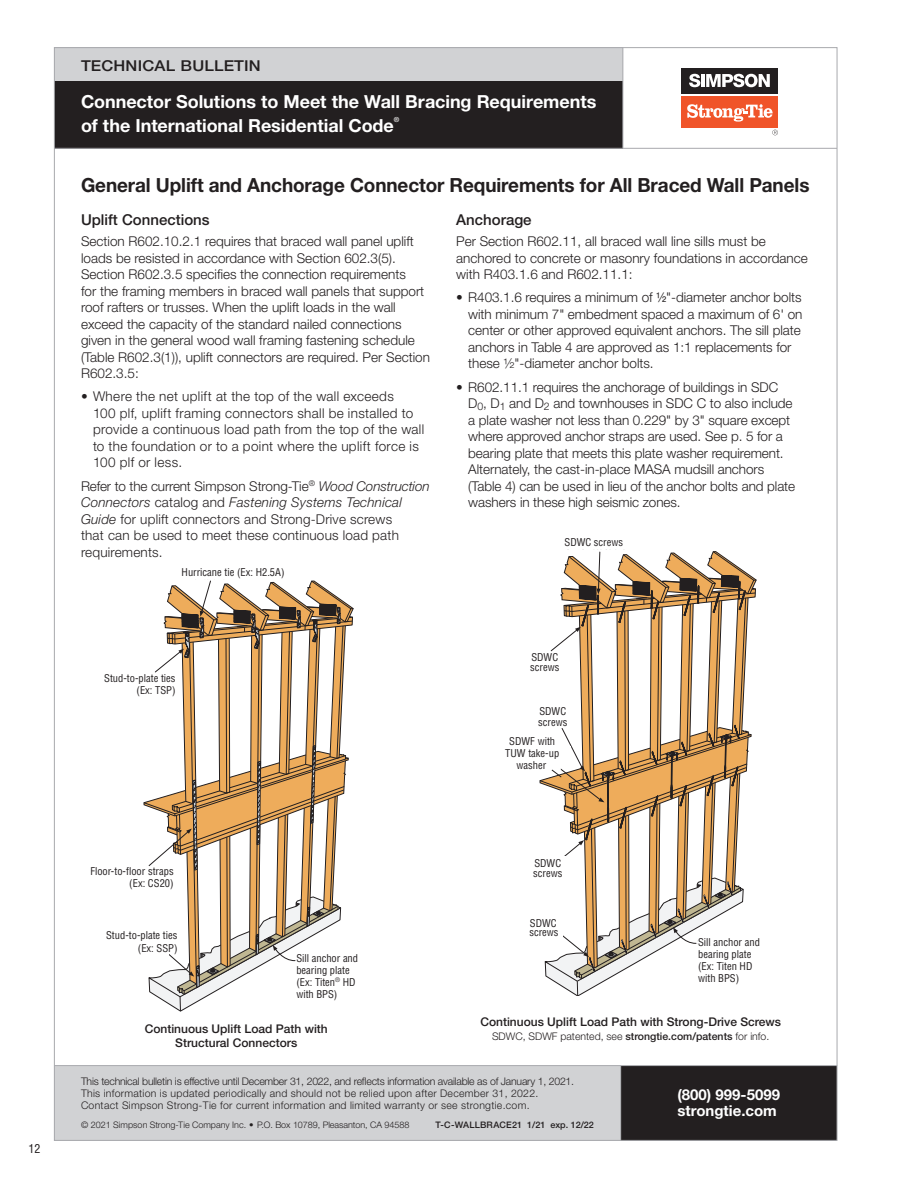
<style>
.page{position:relative;width:918px;height:1188px;background:#fff}
.page>*{position:absolute;margin:0;border:0;box-sizing:border-box;transform-origin:0 0}
.title_case_header{font:700 19.5px "Helvetica Neue LT Std";letter-spacing:-.005em;color:#231f20}
.t1{font:700 18px/24px "Helvetica Neue LT Std";letter-spacing:-.005em;color:#fff}
.t2{font:700 15px/16.5px "Helvetica Neue LT Std";color:#fff}
.t3{font:500 15px "Helvetica Neue LT Std";color:#231f20}
.t4{font:500 15px "Helvetica Neue LT Std";color:#231f20;scale:1.1 1}
.paragraph_body_9_11{font:300 13.5px/16.5px "Helvetica Neue LT Std";color:#231f20}
.bullets_9_11{font:300 13.5px/16.5px "Helvetica Neue LT Std";letter-spacing:.015em;color:#231f20}
.paragraph_body_9_11-2{font:300 13.5px/16.5px "Helvetica Neue LT Std";letter-spacing:.025em;color:#231f20}
.Caption_8_Center{font:500 12px/13.5px "Helvetica Neue LT Std";color:#231f20;text-align:center}
.t5{font:condensed 12px "Helvetica LT Std";color:#231f20}
.Product_Caption{font:300 10.5px/12px "Helvetica Neue LT Std";letter-spacing:.025em;color:#231f20}
.Body_Text{font:condensed 10.5px/12px "Helvetica LT Std";color:#231f20}
.Product_Caption-2{font:300 10.5px "Helvetica Neue LT Std";color:#231f20}
.Footnote{font:condensed 10.5px/12px "Helvetica LT Std";color:#231f20;text-align:center}
.t6{font:300 9px "Helvetica Neue LT Std";color:#231f20}
.t7{font:500 9px "Helvetica Neue LT Std";letter-spacing:.02em;color:#231f20}
.t8{font:condensed 7.35px/8.2px "Helvetica LT Std";color:#231f20;text-align:center}
.t9{font:condensed 7.05px/7.9px "Helvetica Neue LT Std";color:#231f20;text-align:center}
.t10{font:500 7.05px "Helvetica Neue LT Std";color:#fff}
.s1{font-family:"Helvetica LT Std Ultra Comp";font-weight:400}
.s2{font-style:italic}
.s3{font-family:"Helvetica LT Std Fractions";font-weight:400}
.s4{font-weight:500}
</style>
<div class="page">
<div style="left:621px;top:1066px;width:216px;height:74px;background:#231f20"></div>
<div style="left:54px;top:1066px;width:567px;height:74px;background:#d1d2d4"></div>
<hr style="left:54px;top:1065px;width:783px;height:1px;background:#a8a9ad">
<hr style="left:620px;top:1066px;width:1px;height:75px;background:#a8a9ad">
<div style="left:54px;top:48px;width:569px;height:100px;background:#d1d2d4"></div>
<div style="left:54px;top:81px;width:569px;height:67px;background:#231f20"></div>
<hr style="left:622px;top:48px;width:1px;height:100px;background:#a8a9ad">
<hr style="left:54px;top:148px;width:783px;height:1px;background:#a8a9ad">
<div style="left:682px;top:96px;width:96px;height:32px;background:#f05429"></div>
<div style="left:682px;top:68px;width:96px;height:25px;background:#231f20"></div>
<svg style="left:689px;top:74px;width:11px;height:13px"></svg>
<hr style="left:701px;top:74px;width:4px;height:13px;background:#fff">
<svg style="left:706px;top:74px;width:64px;height:13px"></svg>
<svg style="left:687px;top:104px;width:86px;height:18px"></svg>
<svg style="left:772px;top:130px;width:6px;height:5px"></svg>
<svg style="left:143px;top:580px;width:210px;height:431px"></svg>
<div style="left:77px;top:868px;width:97px;height:38px;background:#fff"></div>
<div style="left:114px;top:665px;width:40px;height:22px;background:#fff"></div>
<div style="left:92px;top:674px;width:84px;height:32px;background:#fff"></div>
<svg style="left:539px;top:551px;width:217px;height:445px"></svg>
<p class="t5" style="left:28px;top:1141px;width:13px">12</p>
<p class="t4" style="left:81px;top:57px;width:165px">TECHNICAL BULLETIN</p>
<p class="t1" style="left:81px;top:89px;width:517px">Connector Solutions to Meet the Wall Bracing Requirements of the International Residential Code</p>
<p class="t10" style="left:394px;top:115px;width:7px">®</p>
<p class="title_case_header" style="left:81px;top:173px;width:730px">General Uplift and Anchorage Connector Requirements for All Braced Wall Panels</p>
<p class="t3" style="left:81px;top:211px;width:130px">Uplift Connections</p>
<p class="paragraph_body_9_11" style="left:81px;top:233px;width:350px">Section R602.10.2.1 requires that braced wall panel uplift loads be resisted in accordance with Section 602.3(5).<br>Section R602.3.5 specifies the connection requirements<br>for the framing members in braced wall panels that support roof rafters or trusses. When the uplift loads in the wall exceed the capacity of the standard nailed connections given in the general wood wall framing fastening schedule (Table R602.3(1)), uplift connectors are required. Per Section R602.3.5:</p>
<p class="paragraph_body_9_11-2" style="left:93px;top:388px;width:333px;text-indent:-12px"><span class="s1">•</span> Where the net uplift at the top of the wall exceeds<br>100 plf, uplift framing connectors shall be installed to provide a continuous load path from the top of the wall to the foundation or to a point where the uplift force is 100 plf or less.</p>
<p class="bullets_9_11" style="left:81px;top:477px;width:350px">Refer to the current Simpson Strong-Tie<sup>®</sup> <span class="s2">Wood Construction Connectors</span> catalog and <span class="s2">Fastening Systems Technical Guide</span> for uplift connectors and Strong-Drive screws<br>that can be used to meet these continuous load path requirements.</p>
<p class="Body_Text" style="left:182px;top:566px;width:104px">Hurricane tie (Ex: H2.5A)</p>
<p class="t9" style="left:191px;top:572px;width:36px">Hurricane Tie</p>
<p class="t3" style="left:456px;top:211px;width:77px">Anchorage</p>
<p class="paragraph_body_9_11" style="left:456px;top:233px;width:353px">Per Section R602.11, all braced wall line sills must be anchored to concrete or masonry foundations in accordance with R403.1.6 and R602.11.1:</p>
<p class="paragraph_body_9_11" style="left:468px;top:289px;width:336px;text-indent:-12px"><span class="s1">•</span> R403.1.6 requires a minimum of <span class="s3">1/2</span>"-diameter anchor bolts with minimum 7" embedment spaced a maximum of 6' on center or other approved equivalent anchors. The sill plate anchors in Table 4 are approved as 1:1 replacements for these ½"-diameter anchor bolts.</p>
<p class="paragraph_body_9_11" style="left:468px;top:378px;width:328px;text-indent:-12px"><span class="s1">•</span> R602.11.1 requires the anchorage of buildings in SDC D<sub>0</sub>, D<sub>1</sub> and D<sub>2</sub> and townhouses in SDC C to also include a plate washer not less than 0.229" by 3" square except where approved anchor straps are used. See p. 5 for a bearing plate that meets this plate washer requirement.<br>Alternately, the cast-in-place MASA mudsill anchors (Table 4) can be used in lieu of the anchor bolts and plate washers in these high seismic zones.</p>
<p class="Body_Text" style="left:565px;top:536px;width:60px">SDWC screws</p>
<p class="t8" style="left:566px;top:542px;width:61px">SDWC Truss Screws</p>
<p class="Body_Text" style="left:104px;top:672px;width:73px;text-align:right">Stud-to-plate ties (Ex: TSP)</p>
<p class="t9" style="left:130px;top:676px;width:12px">Ties</p>
<p class="Body_Text" style="left:530px;top:652px;width:31px;line-height:10.5px">SDWC screws</p>
<p class="t8" style="left:525px;top:653px;width:40px">SDWC<br>Truss Screws</p>
<p class="Body_Text" style="left:538px;top:706px;width:31px;line-height:10.5px">SDWC screws</p>
<p class="t8" style="left:537px;top:710px;width:40px">SDWC<br>Truss Screws</p>
<p class="t8" style="left:511px;top:745px;width:61px;line-height:7.6px">SDWF Floor-to-Floor<br>Screws with<br>TUW Take-Up</p>
<p class="Footnote" style="left:505px;top:735px;width:56px">SDWF with<br>TUW take-up washer</p>
<p class="Body_Text" style="left:90px;top:865px;width:85px;text-align:right">Floor-to-floor straps (Ex: CS20)</p>
<p class="t9" style="left:120px;top:870px;width:33px">Floor Straps</p>
<p class="Body_Text" style="left:106px;top:930px;width:73px">Stud-to-plate ties</p>
<p class="Body_Text" style="left:138px;top:942px;width:41px">(Ex: SSP)</p>
<p class="t9" style="left:133px;top:947px;width:36px">Stud-to-Plate</p>
<p class="Body_Text" style="left:296px;top:952px;width:63px">Sill anchor and bearing plate (Ex: Titen<sup>®</sup> HD with BPS)</p>
<p class="t9" style="left:297px;top:956px;width:41px">Sill Anchor and<br>Bearing Plate</p>
<p class="Caption_8_Center" style="left:145px;top:1022px;width:185px">Continuous Uplift Load Path with<br>Structural Connectors</p>
<p class="t8" style="left:530px;top:857px;width:40px">SDWC<br>Truss Screws</p>
<p class="Body_Text" style="left:533px;top:858px;width:31px;line-height:10.5px">SDWC screws</p>
<p class="Body_Text" style="left:530px;top:917px;width:28px">SDWC</p>
<p class="Body_Text" style="left:529px;top:927px;width:31px">screws</p>
<p class="t8" style="left:524px;top:922px;width:40px">SDWC<br>Truss Screws</p>
<p class="Body_Text" style="left:698px;top:937px;width:63px">Sill anchor and bearing plate</p>
<p class="Body_Text" style="left:698px;top:961px;width:56px">(Ex: Titen HD with BPS)</p>
<p class="t8" style="left:698px;top:939px;width:46px">Sill Anchor and<br>Bearing Plate</p>
<p class="Caption_8_Center" style="left:480px;top:1015px;width:302px">Continuous Uplift Load Path with Strong-Drive Screws</p>
<p class="Product_Caption-2" style="left:492px;top:1030px;width:279px">SDWC, SDWF patented, see <span class="s4">strongtie.com/patents</span> for info.</p>
<p class="Product_Caption" style="left:81px;top:1075px;width:495px">This technical bulletin is effective until December 31, 2022, and reflects information available as of January 1, 2021.<br>This information is updated periodically and should not be relied upon after December 31, 2022.<br>Contact Simpson Strong‑Tie for current information and limited warranty or see strongtie.com.</p>
<p class="t6" style="left:81px;top:1119px;width:330px">© 2021 Simpson Strong-Tie Company Inc. • P.O. Box 10789, Pleasanton, CA 94588</p>
<p class="t7" style="left:435px;top:1120px;width:160px">T-C-WALLBRACE21 1/21 exp. 12/22</p>
<p class="t2" style="left:677px;top:1086px;width:104px">(800) 999-5099 strongtie.com</p>
</div>
